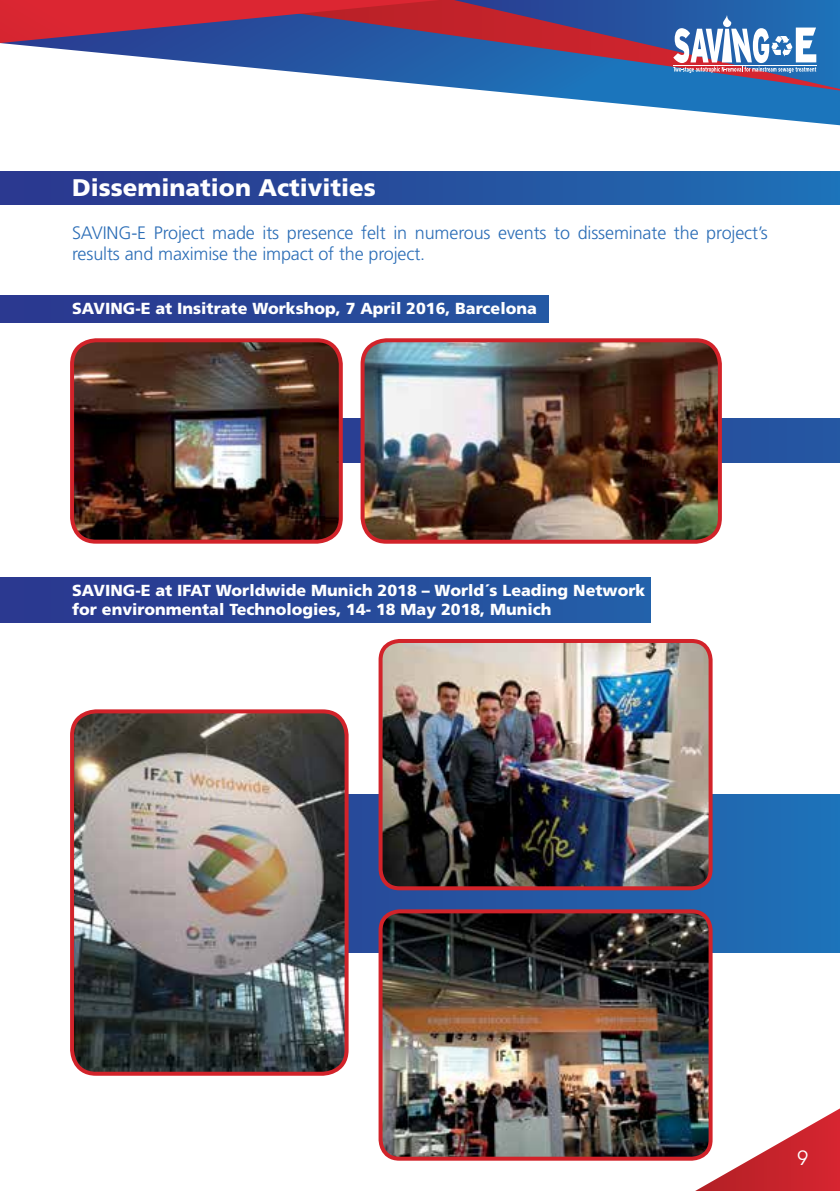
<style>
.page{position:relative;width:840px;height:1191px;background:#fff}
.page>*{position:absolute;margin:0;border:0;box-sizing:border-box;transform-origin:0 0}
.t1{font:900 24px "Frutiger LT Std";color:#fff}
.t2{font:20px "Avant Garde IT Cby BT";color:#fff}
.t3{font:300 18px/21.6px "Frutiger";letter-spacing:-.01em;color:#2b6db6}
.t4{font:900 16px/19.2px "Frutiger LT Std";color:#fff}
</style>
<div class="page">
<svg style="left:665px;top:1099px;width:174px;height:92px"></svg>
<svg style="left:613px;top:93px;width:226px;height:32px"></svg>
<svg style="left:613px;top:0;width:226px;height:93px;background:#3760a0"></svg>
<svg style="left:0;top:0;width:613px;height:103px"></svg>
<svg style="left:673px;top:15px;width:142px;height:58px"></svg>
<div style="left:0;top:172px;width:839px;height:32px;background:linear-gradient(to right,#2c328a,#1f6fb5)"></div>
<div style="left:0;top:295px;width:548px;height:27px;background:linear-gradient(to right,#2b358d,#2556a2)"></div>
<svg style="left:342px;top:418px;width:497px;height:44px;background:#27509d"></svg>
<div style="left:0;top:577px;width:650px;height:45px;background:linear-gradient(to right,#2b348c,#235fa8)"></div>
<svg style="left:348px;top:794px;width:491px;height:158px;background:#2263ac"></svg>
<img style="left:365px;top:341px;width:354px;height:200px">
<div style="left:360px;top:338px;width:361px;height:206px;border:4px solid #d2232a;border-radius:24px"></div>
<img style="left:73px;top:341px;width:267px;height:200px">
<div style="left:70px;top:338px;width:272px;height:205px;border:4px solid #d2232a;border-radius:24px"></div>
<img style="left:380px;top:641px;width:330px;height:247px">
<div style="left:378px;top:639px;width:334px;height:251px;border:4px solid #d2232a;border-radius:19px"></div>
<img style="left:380px;top:911px;width:330px;height:247px">
<div style="left:378px;top:909px;width:334px;height:251px;border:4px solid #d2232a;border-radius:19px"></div>
<img style="left:73px;top:712px;width:273px;height:361px">
<div style="left:70px;top:709px;width:278px;height:366px;border:4px solid #d2232a;border-radius:24px"></div>
<h1 class="t1" style="left:72px;top:173px;width:305px">Dissemination Activities</h1>
<p class="t3" style="left:72px;top:222px;width:697px">SAVING-E Project made its presence felt in numerous events to disseminate the project’s results and maximise the impact of the project.</p>
<p class="t4" style="left:72px;top:299px;width:466px">SAVING-E at Insitrate Workshop, 7 April 2016, Barcelona</p>
<p class="t4" style="left:72px;top:581px;width:574px">SAVING-E at IFAT Worldwide Munich 2018 – World´s Leading Network for environmental Technologies, 14- 18 May 2018, Munich</p>
<p class="t2" style="left:796px;top:1145px;width:13px">9</p>
</div>
